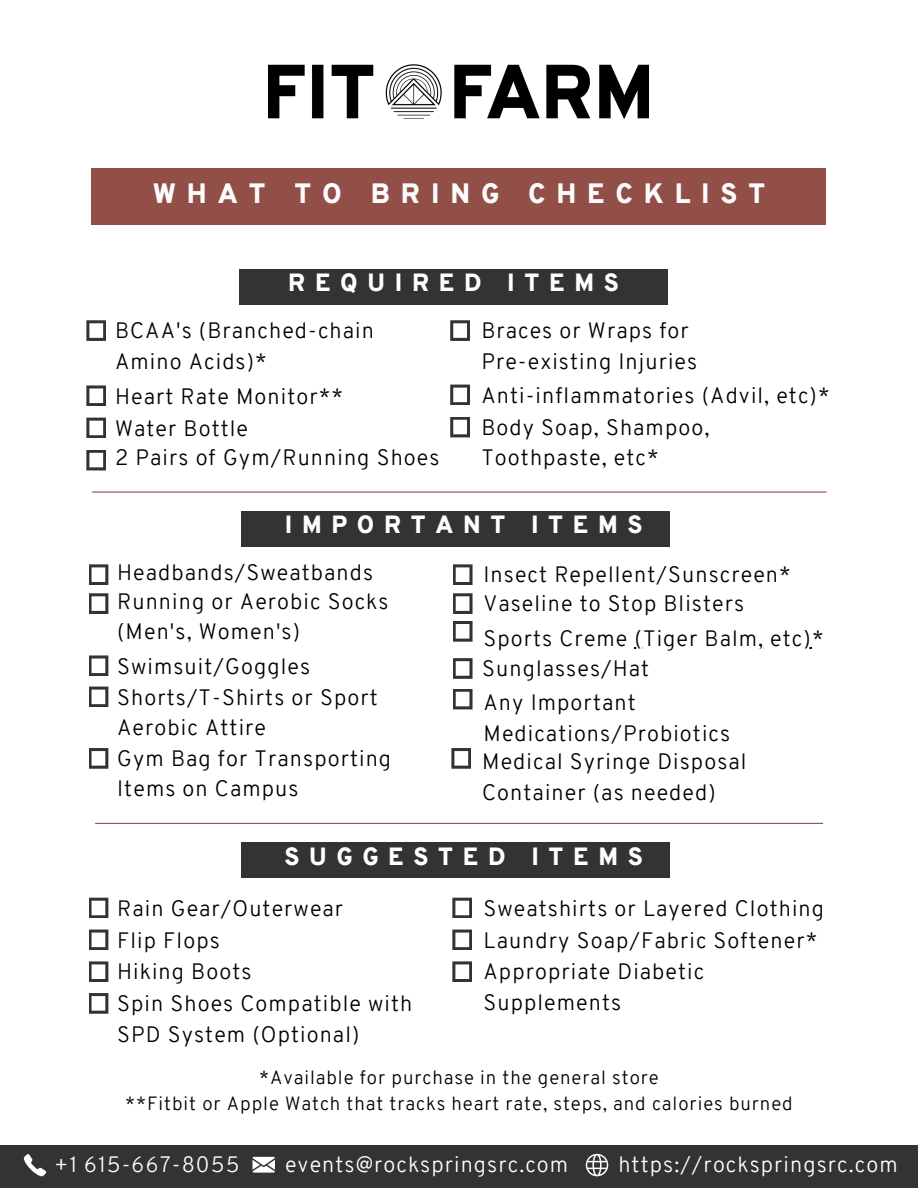
<style>
.page{position:relative;width:918px;height:1188px;background:#fff}
.page>*{position:absolute;margin:0;border:0;box-sizing:border-box;transform-origin:0 0}
.t1{font:900 27.3px "Overpass";letter-spacing:.4em;color:#fcfcfc}
.t2{font:900 24.3px "Overpass";letter-spacing:.4em;color:#fff}
.t3{font:300 21.75px/30.3px "Overpass";letter-spacing:.05em;color:#000}
.t4{font:300 21.75px "Overpass";letter-spacing:.05em;color:#fff}
.t5{font:300 18.75px "Overpass";letter-spacing:.05em;color:#000}
</style>
<div class="page">
<hr style="left:92px;top:492px;width:734px;height:1px;background:#924f47">
<div style="left:91px;top:168px;width:735px;height:57px;background:#924f47"></div>
<img style="left:269px;top:65px;width:380px;height:54px">
<hr style="left:95px;top:823px;width:728px;height:1px;background:#924f47">
<div style="left:242px;top:511px;width:428px;height:36px;background:#333"></div>
<svg style="left:89px;top:564px;width:19px;height:21px"></svg>
<svg style="left:89px;top:593px;width:19px;height:21px"></svg>
<svg style="left:89px;top:655px;width:19px;height:21px"></svg>
<svg style="left:89px;top:687px;width:19px;height:20px"></svg>
<svg style="left:89px;top:748px;width:19px;height:21px"></svg>
<svg style="left:453px;top:564px;width:20px;height:21px"></svg>
<svg style="left:453px;top:593px;width:20px;height:21px"></svg>
<svg style="left:453px;top:658px;width:20px;height:21px"></svg>
<svg style="left:453px;top:689px;width:20px;height:20px"></svg>
<svg style="left:453px;top:621px;width:20px;height:21px"></svg>
<div style="left:242px;top:842px;width:428px;height:36px;background:#333"></div>
<svg style="left:89px;top:898px;width:19px;height:20px"></svg>
<svg style="left:89px;top:930px;width:19px;height:20px"></svg>
<svg style="left:89px;top:993px;width:19px;height:21px"></svg>
<svg style="left:452px;top:898px;width:20px;height:20px"></svg>
<svg style="left:452px;top:930px;width:20px;height:20px"></svg>
<svg style="left:452px;top:961px;width:20px;height:21px"></svg>
<svg style="left:89px;top:961px;width:19px;height:21px"></svg>
<div style="left:0;top:1145px;width:918px;height:43px;background:#333"></div>
<svg style="left:24px;top:1154px;width:22px;height:22px"></svg>
<svg style="left:252px;top:1157px;width:23px;height:16px"></svg>
<svg style="left:586px;top:1154px;width:22px;height:22px"></svg>
<div style="left:239px;top:269px;width:429px;height:36px;background:#333"></div>
<svg style="left:86px;top:320px;width:20px;height:21px"></svg>
<svg style="left:86px;top:385px;width:20px;height:21px"></svg>
<svg style="left:86px;top:418px;width:20px;height:20px"></svg>
<svg style="left:86px;top:450px;width:20px;height:20px"></svg>
<svg style="left:450px;top:320px;width:20px;height:21px"></svg>
<svg style="left:450px;top:385px;width:20px;height:20px"></svg>
<svg style="left:450px;top:417px;width:20px;height:20px"></svg>
<svg style="left:451px;top:748px;width:20px;height:21px"></svg>
<p class="t1" style="left:153px;top:183px;width:614px">WHAT TO BRING CHECKLIST</p>
<p class="t2" style="left:288px;top:273px;width:332px">REQUIRED ITEMS</p>
<p class="t3" style="left:481px;top:318px;width:209px">Braces or Wraps for</p>
<p class="t3" style="left:481px;top:348px;width:217px">Pre-existing Injuries</p>
<p class="t3" style="left:481px;top:382px;width:350px">Anti-inflammatories (Advil, etc)*</p>
<p class="t3" style="left:115px;top:318px;width:260px">BCAA's (Branched-chain<br>Amino Acids)*</p>
<p class="t3" style="left:115px;top:383px;width:230px">Heart Rate Monitor**</p>
<p class="t3" style="left:115px;top:415px;width:135px">Water Bottle</p>
<p class="t3" style="left:115px;top:445px;width:326px">2 Pairs of Gym/Running Shoes</p>
<p class="t3" style="left:481px;top:414px;width:230px">Body Soap, Shampoo,<br>Toothpaste, etc*</p>
<p class="t2" style="left:285px;top:515px;width:359px">IMPORTANT ITEMS</p>
<p class="t3" style="left:117px;top:560px;width:258px">Headbands/Sweatbands</p>
<p class="t3" style="left:117px;top:588px;width:273px">Running or Aerobic Socks (Men's, Women's)</p>
<p class="t3" style="left:483px;top:562px;width:309px">Insect Repellent/Sunscreen*</p>
<p class="t3" style="left:483px;top:591px;width:262px">Vaseline to Stop Blisters</p>
<p class="t3" style="left:483px;top:625px;width:342px">Sports Creme (Tiger Balm, etc)*</p>
<p class="t3" style="left:117px;top:653px;width:195px">Swimsuit/Goggles</p>
<p class="t3" style="left:117px;top:684px;width:262px">Shorts/T-Shirts or Sport</p>
<p class="t3" style="left:117px;top:714px;width:150px">Aerobic Attire</p>
<p class="t3" style="left:117px;top:746px;width:276px">Gym Bag for Transporting</p>
<p class="t3" style="left:117px;top:776px;width:183px">Items on Campus</p>
<p class="t3" style="left:482px;top:656px;width:169px">Sunglasses/Hat</p>
<p class="t3" style="left:483px;top:690px;width:248px">Any Important<br>Medications/Probiotics</p>
<p class="t3" style="left:482px;top:749px;width:266px">Medical Syringe Disposal<br>Container (as needed)</p>
<p class="t2" style="left:284px;top:846px;width:360px">SUGGESTED ITEMS</p>
<p class="t3" style="left:117px;top:895px;width:228px">Rain Gear/Outerwear</p>
<p class="t3" style="left:117px;top:927px;width:104px">Flip Flops</p>
<p class="t3" style="left:483px;top:895px;width:342px">Sweatshirts or Layered Clothing</p>
<p class="t3" style="left:483px;top:927px;width:335px">Laundry Soap/Fabric Softener*</p>
<p class="t3" style="left:483px;top:959px;width:222px">Appropriate Diabetic</p>
<p class="t3" style="left:117px;top:959px;width:136px">Hiking Boots</p>
<p class="t3" style="left:117px;top:991px;width:297px">Spin Shoes Compatible with</p>
<p class="t3" style="left:483px;top:989px;width:139px">Supplements</p>
<p class="t3" style="left:117px;top:1021px;width:244px">SPD System (Optional)</p>
<p class="t5" style="left:259px;top:1070px;width:401px">*Available for purchase in the general store</p>
<p class="t5" style="left:125px;top:1096px;width:669px">**Fitbit or Apple Watch that tracks heart rate, steps, and calories burned</p>
<p class="t4" style="left:54px;top:1156px;width:187px">+1 615-667-8055</p>
<p class="t4" style="left:285px;top:1156px;width:285px">events@rockspringsrc.com</p>
<p class="t4" style="left:618px;top:1156px;width:281px">https://rockspringsrc.com</p>
</div>
